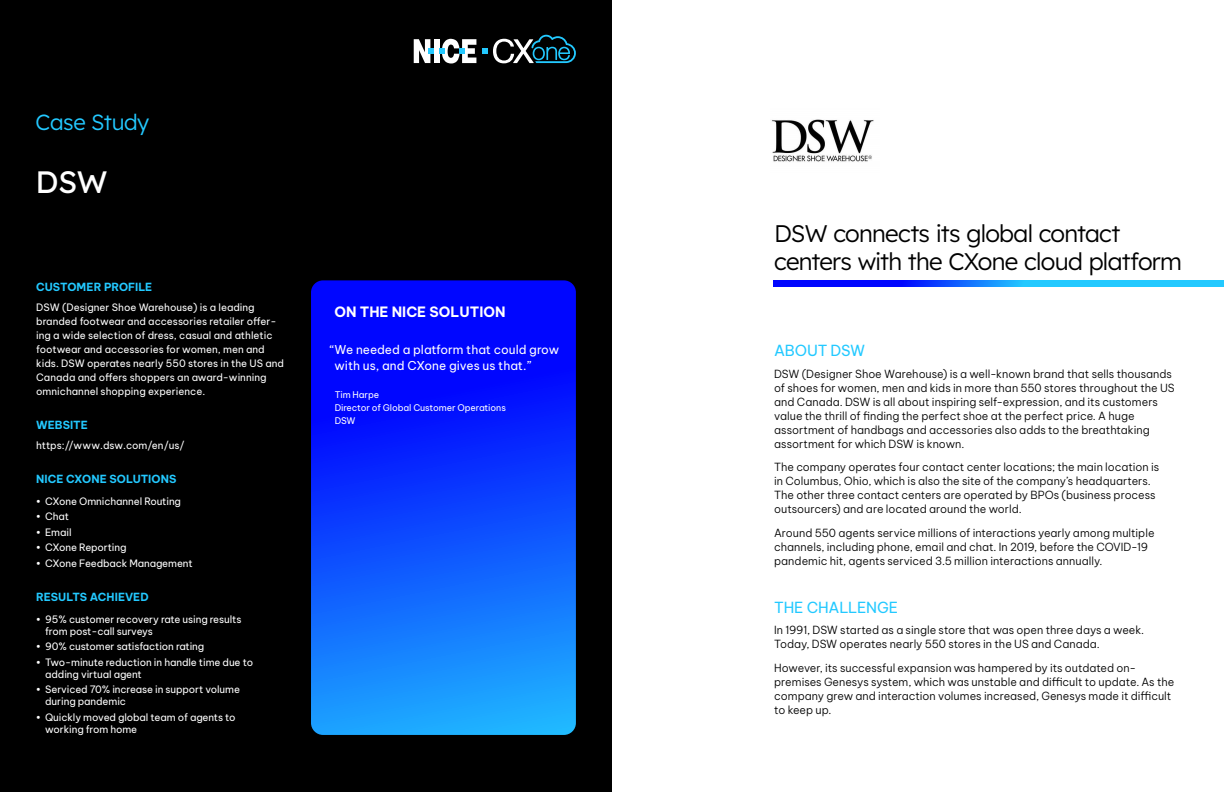
<style>
.page{position:relative;width:1224px;height:792px;background:#fff}
.page>*{position:absolute;margin:0;border:0;box-sizing:border-box;transform-origin:0 0}
.H2___Top_Title_30w{font:30.9px "Lexend";color:#fff}
.About_title{font:300 24px/28px "Lexend";letter-spacing:-.03em;color:#000}
.t1{font:300 22px "Lexend";letter-spacing:-.02em;color:#23c9ff}
.CAPS_title_14_16_whi{font:15px "Be Vietnam Pro";letter-spacing:-.02em;color:#23c9ff}
.t2{font:700 14px "Be Vietnam Pro";color:#fff}
.Customer_Profile_Quo{font:12px/16px "Be Vietnam Pro";color:#fff}
.Body_Text_Light_11{font:300 11px/14px "Be Vietnam Pro";color:#000}
.Customer_Profile{font:700 11px "Be Vietnam Pro";letter-spacing:.005em;color:#23c9ff}
.Text_white_10_14_Cu{font:10px/14px "Be Vietnam Pro";letter-spacing:-.01em;color:#fff}
.Customer_Profile_Quo-2{font:9px/13px "Be Vietnam Pro";letter-spacing:-.01em;color:#fff}
</style>
<div class="page">
<svg style="left:774px;top:280px;width:450px;height:7px;background:#1477ff"></svg>
<div style="left:0;top:0;width:612px;height:792px;background:#000"></div>
<svg style="left:311px;top:280px;width:265px;height:455px;background:#0b46fe"></svg>
<div style="left:434px;top:39px;width:5px;height:24px;background:#fff"></div>
<svg style="left:440px;top:39px;width:36px;height:25px"></svg>
<svg style="left:414px;top:39px;width:20px;height:24px"></svg>
<svg style="left:482px;top:35px;width:94px;height:28px"></svg>
<img style="left:771px;top:119px;width:103px;height:43px">
<h3 class="t1" style="left:36px;top:106px;width:115px">Case Study</h3>
<p class="H2___Top_Title_30w" style="left:36px;top:160px;width:74px">DSW</p>
<p class="Customer_Profile" style="left:36px;top:278px;width:118px">CUSTOMER PROFILE</p>
<p class="Text_white_10_14_Cu" style="left:36px;top:299px;width:249px">DSW (Designer Shoe Warehouse) is a leading branded footwear and accessories retailer offer&shy;ing a wide selection of dress, casual and athletic footwear and accessories for women, men and kids. DSW operates nearly 550 stores in the US and Canada and offers shoppers an award-winning omnichannel shopping experience.</p>
<p class="Customer_Profile" style="left:36px;top:416px;width:53px">WEBSITE</p>
<p class="Text_white_10_14_Cu" style="left:36px;top:437px;width:150px">https://www.dsw.com/en/us/</p>
<p class="Customer_Profile" style="left:36px;top:470px;width:142px">NICE CXONE SOLUTIONS</p>
<p class="Text_white_10_14_Cu" style="left:45px;top:493px;width:137px">CXone Omnichannel Routing</p>
<p class="Text_white_10_14_Cu" style="left:45px;top:509px;width:25px">Chat</p>
<p class="Text_white_10_14_Cu" style="left:45px;top:524px;width:28px">Email</p>
<p class="Text_white_10_14_Cu" style="left:45px;top:540px;width:83px">CXone Reporting</p>
<p class="Text_white_10_14_Cu" style="left:45px;top:555px;width:149px">CXone Feedback Management</p>
<p class="Customer_Profile" style="left:36px;top:588px;width:114px">RESULTS ACHIEVED</p>
<p class="Text_white_10_14_Cu" style="left:45px;top:612px;width:198px;line-height:12px">95% customer recovery rate using results from post-call surveys</p>
<p class="Text_white_10_14_Cu" style="left:45px;top:639px;width:161px">90% customer satisfaction rating</p>
<p class="Text_white_10_14_Cu" style="left:45px;top:655px;width:209px;line-height:12px">Two-minute reduction in handle time due to adding virtual agent</p>
<p class="Text_white_10_14_Cu" style="left:45px;top:683px;width:196px;line-height:12px">Serviced 70% increase in support volume during pandemic</p>
<p class="Text_white_10_14_Cu" style="left:45px;top:710px;width:192px;line-height:12px">Quickly moved global team of agents to working from home</p>
<p class="t2" style="left:334px;top:300px;width:173px">ON THE NICE SOLUTION</p>
<p class="Customer_Profile_Quo" style="left:334px;top:340px;width:226px;text-indent:-4px">“We needed a platform that could grow with us, and CXone gives us that.”</p>
<p class="Customer_Profile_Quo-2" style="left:335px;top:387px;width:173px">Tim Harpe<br>Director of Global Customer Operations<br>DSW</p>
<p class="About_title" style="left:774px;top:218px;width:409px">DSW connects its global contact centers with the CXone cloud platform</p>
<p class="CAPS_title_14_16_whi" style="left:774px;top:338px;width:93px">ABOUT DSW</p>
<p class="Body_Text_Light_11" style="left:774px;top:366px;width:402px">DSW (Designer Shoe Warehouse) is a well-known brand that sells thousands of shoes for women, men and kids in more than 550 stores throughout the US and Canada. DSW is all about inspiring self-expression, and its customers value the thrill of finding the perfect shoe at the perfect price. A huge assortment of handbags and accessories also adds to the breathtaking assortment for which DSW is known.</p>
<p class="Body_Text_Light_11" style="left:774px;top:459px;width:387px">The company operates four contact center locations; the main location is in Columbus, Ohio, which is also the site of the company’s headquarters.<br>The other three contact centers are operated by BPOs (business process outsourcers) and are located around the world.</p>
<p class="Body_Text_Light_11" style="left:774px;top:525px;width:382px">Around 550 agents service millions of interactions yearly among multiple channels, including phone, email and chat. In 2019, before the COVID-19 pandemic hit, agents serviced 3.5 million interactions annually.</p>
<p class="CAPS_title_14_16_whi" style="left:774px;top:595px;width:125px">THE CHALLENGE</p>
<p class="Body_Text_Light_11" style="left:774px;top:622px;width:371px">In 1991, DSW started as a single store that was open three days a week.<br>Today, DSW operates nearly 550 stores in the US and Canada.</p>
<p class="Body_Text_Light_11" style="left:774px;top:660px;width:402px">However, its successful expansion was hampered by its outdated on&shy;premises Genesys system, which was unstable and difficult to update. As the company grew and interaction volumes increased, Genesys made it difficult to keep up.</p>
</div>
